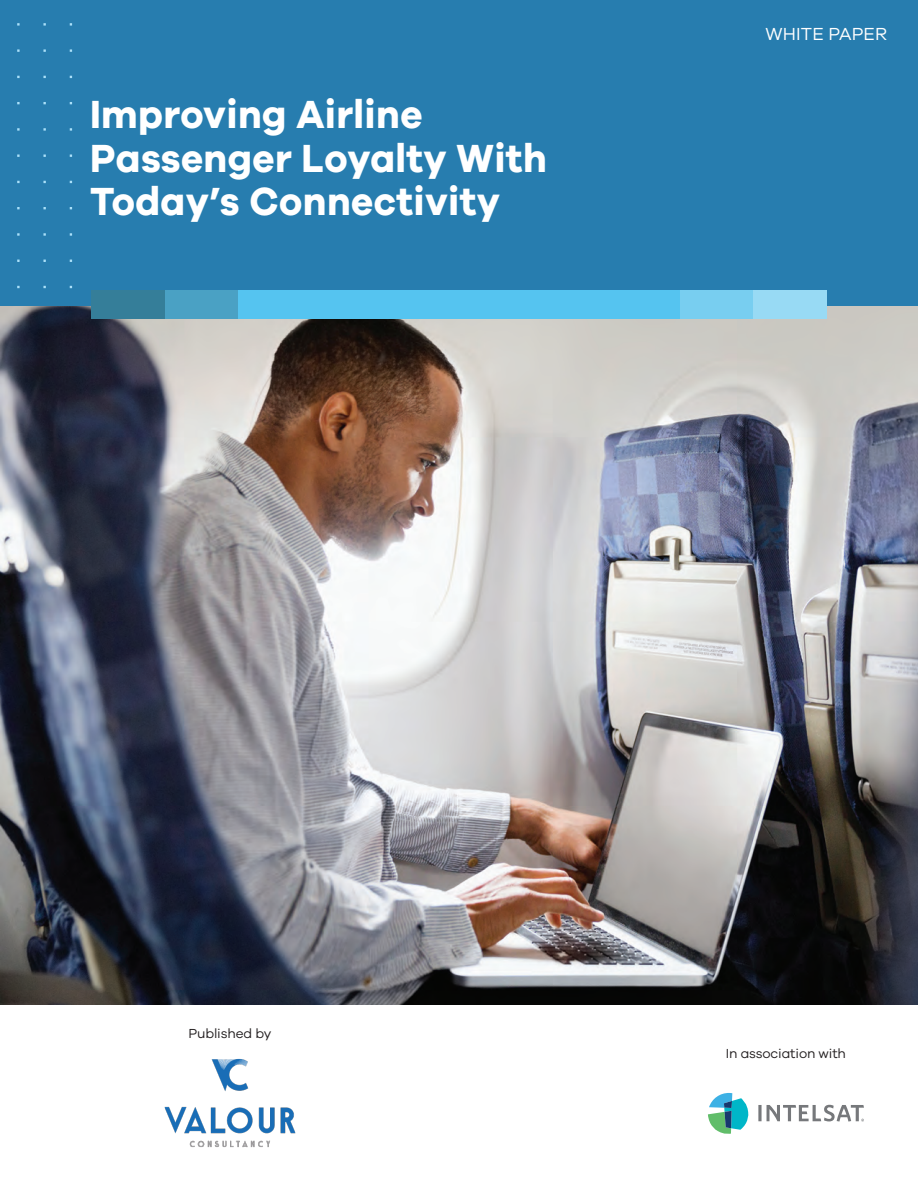
<style>
.page{position:relative;width:918px;height:1188px;background:#fff}
.page>*{position:absolute;margin:0;border:0;box-sizing:border-box;transform-origin:0 0}
.Cover_headline{font:700 40.5px/43.5px "Galano Grotesque";letter-spacing:.01em;color:#fff;scale:.95 1}
.White_paper{font:18px "Galano Grotesque";letter-spacing:.01em;color:#fff}
.Body_text{font:13.5px "Galano Grotesque";letter-spacing:-.01em;color:#231f20}
</style>
<div class="page">
<img style="left:164px;top:1058px;width:132px;height:90px">
<img style="left:0;top:306px;width:918px;height:698px">
<svg style="left:758px;top:1105px;width:106px;height:17px"></svg>
<svg style="left:708px;top:1093px;width:41px;height:41px"></svg>
<div style="left:0;top:0;width:918px;height:306px;background:#277daf"></div>
<div style="left:238px;top:290px;width:442px;height:29px;background:#55c4f0"></div>
<div style="left:680px;top:290px;width:73px;height:29px;background:#78cef0"></div>
<div style="left:165px;top:290px;width:73px;height:29px;background:#4aa1c4"></div>
<div style="left:753px;top:290px;width:74px;height:29px;background:#98daf4"></div>
<div style="left:91px;top:290px;width:74px;height:29px;background:#357e99"></div>
<p class="Cover_headline" style="left:90px;top:91px;width:352px">Improving Airline</p>
<p class="Cover_headline" style="left:90px;top:135px;width:482px">Passenger Loyalty With<br>Today’s Connectivity</p>
<p class="White_paper" style="left:765px;top:23px;width:123px">WHITE PAPER</p>
<p class="Body_text" style="left:188px;top:1025px;width:84px">Published by</p>
<p class="Body_text" style="left:726px;top:1045px;width:122px">In association with</p>
</div>
